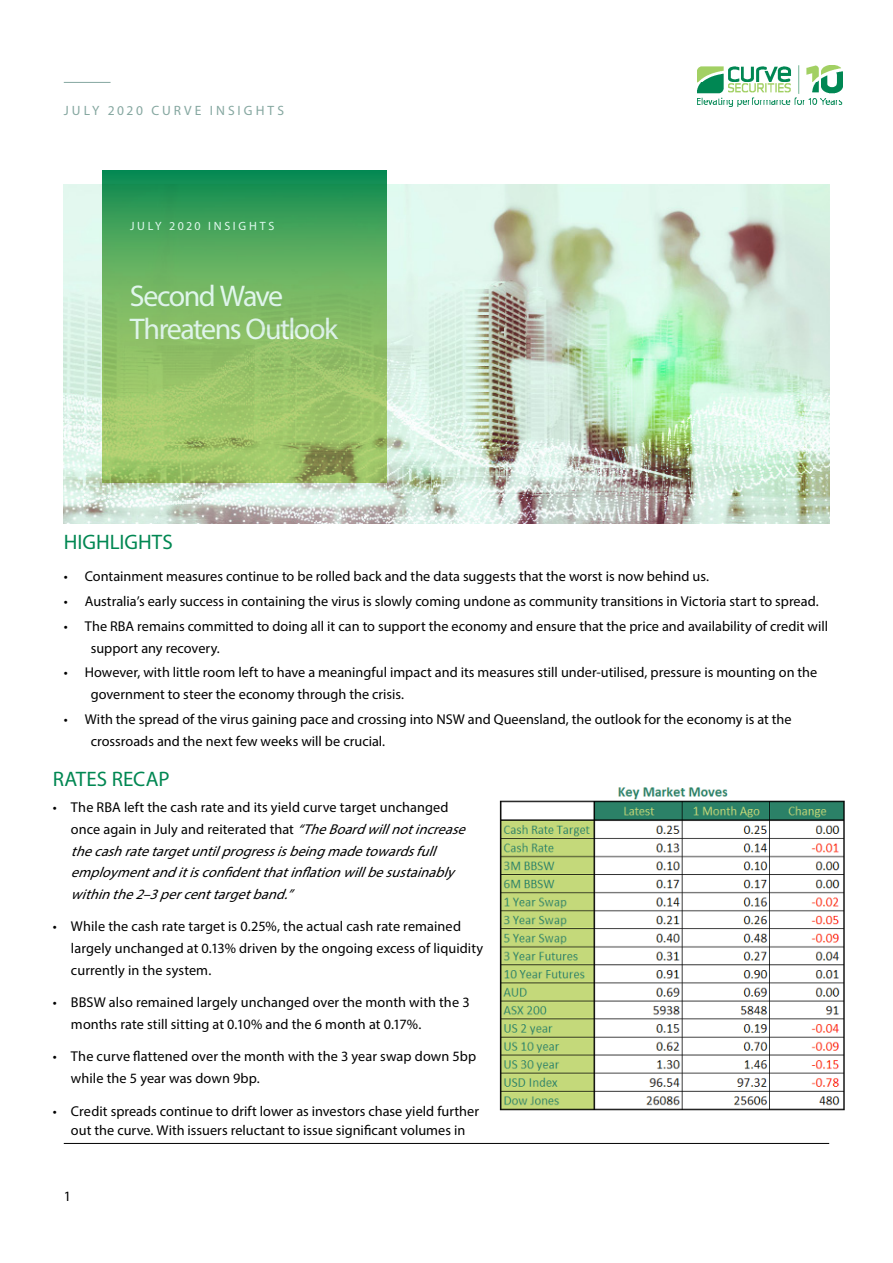
<style>
.page{position:relative;width:893px;height:1263px;background:#fff}
.page>*{position:absolute;margin:0;border:0;box-sizing:border-box;transform-origin:0 0}
.t1{font:30px/33px "Myriad Pro";letter-spacing:-.05em;color:#fff}
.Body_spaced{font:21px "Myriad Pro";color:#008752}
.Body{font:14.25px/21.8px "Myriad Pro";letter-spacing:.005em;color:#000}
.t2{font:italic 14.25px/21.8px "Myriad Pro";color:#000}
.Subhead{font:13.5px "Myriad Pro";letter-spacing:.225em;color:#85a7a0}
.t3{font:12px "Myriad Pro";letter-spacing:.23em;color:#fff}
.s1{font-style:normal}
</style>
<div class="page">
<hr style="left:64px;top:82px;width:47px;height:1px;background:#85a7a0">
<img style="left:64px;top:185px;width:765px;height:338px">
<img style="left:698px;top:65px;width:144px;height:41px">
<svg style="left:102px;top:171px;width:284px;height:312px;background:#76b562"></svg>
<img style="left:499px;top:787px;width:346px;height:323px">
<hr style="left:64px;top:1143px;width:765px;height:1px;background:#000">
<p class="Subhead" style="left:64px;top:102px;width:222px">JULY 2020 CURVE INSIGHTS</p>
<p class="t3" style="left:130px;top:219px;width:146px">JULY 2020 INSIGHTS</p>
<h1 class="t1" style="left:130px;top:279px;width:210px">Second Wave<br>Threatens Outlook</h1>
<p class="Body_spaced" style="left:64px;top:529px;width:110px">HIGHLIGHTS</p>
<p class="Body" style="left:64px;top:565px;width:647px">• Containment measures continue to be rolled back and the data suggests that the worst is now behind us.</p>
<p class="Body" style="left:64px;top:590px;width:756px">• Australia’s early success in containing the virus is slowly coming undone as community transitions in Victoria start to spread.</p>
<p class="Body" style="left:91px;top:615px;width:739px;text-indent:-27px">• The RBA remains committed to doing all it can to support the economy and ensure that the price and availability of credit will support any recovery.</p>
<p class="Body" style="left:91px;top:661px;width:728px;text-indent:-27px">• However, with little room left to have a meaningful impact and its measures still under-utilised, pressure is mounting on the government to steer the economy through the crisis.</p>
<p class="Body" style="left:91px;top:708px;width:702px;text-indent:-27px">• With the spread of the virus gaining pace and crossing into NSW and Queensland, the outlook for the economy is at the crossroads and the next few weeks will be crucial.</p>
<p class="Body_spaced" style="left:53px;top:766px;width:118px">RATES RECAP</p>
<p class="t2" style="left:71px;top:796px;width:401px;text-indent:-18px"><span class="s1">• The RBA left the cash rate and its yield curve target unchanged once again in July and reiterated that</span> “TheBoardwillnotincrease thecashratetargetuntilprogressisbeingmadetowardsfull employmentanditisconfidentthatinflationwillbesustainably withinthe2–3percenttargetband.”</p>
<p class="Body" style="left:71px;top:915px;width:414px;text-indent:-18px">• While the cash rate target is 0.25%, the actual cash rate remained largely unchanged at 0.13% driven by the ongoing excess of liquidity currently in the system.</p>
<p class="Body" style="left:71px;top:991px;width:400px;text-indent:-18px">• BBSW also remained largely unchanged over the month with the 3 months rate still sitting at 0.10% and the 6 month at 0.17%.</p>
<p class="Body" style="left:71px;top:1045px;width:407px;text-indent:-18px">• The curve flattened over the month with the 3 year swap down 5bp while the 5 year was down 9bp.</p>
<p class="Body" style="left:53px;top:1101px;width:428px;line-height:19.5px;text-align:center">• Credit spreads continue to drift lower as investors chase yield further out the curve. With issuers reluctant to issue significant volumes in</p>
<p class="Body" style="left:64px;top:1185px;width:9px">1</p>
</div>
